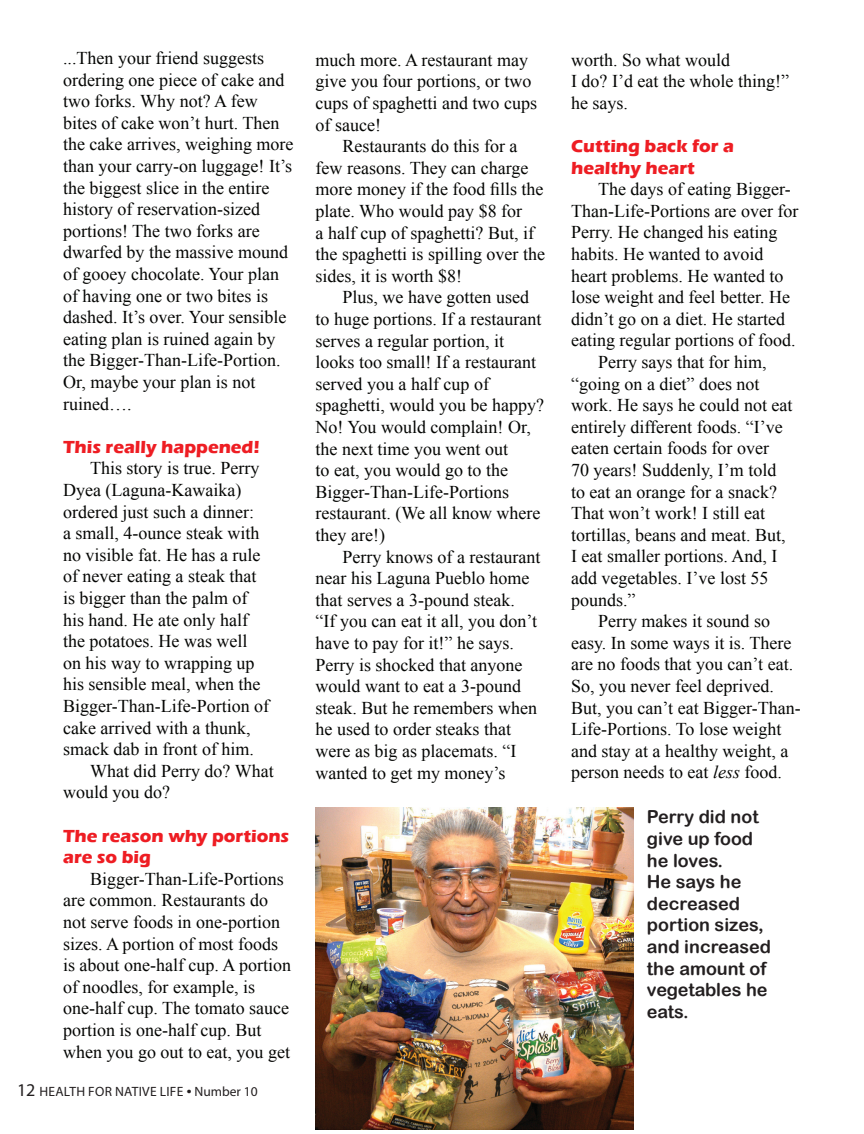
<style>
.page{position:relative;width:864px;height:1134px;background:#fff}
.page>*{position:absolute;margin:0;border:0;box-sizing:border-box;transform-origin:0 0}
.t1{font:18px/21.6px "Times New Roman";color:#040503}
.t2{font:18px/21.6px "Arial Rounded MT Bold";color:#231f20}
.t3{font:700 18px/21.6px "Eras ITC";color:#ee1d23}
.t4{font:13.5px "Myriad Pro";letter-spacing:.02em;color:#231f20}
.s1{font-size:18px}
.s2{font-family:"Times New Roman";font-weight:700}
.s3{font-style:italic}
</style>
<div class="page">
<img style="left:315px;top:807px;width:319px;height:322px">
<p class="t1" style="left:63px;top:47px;width:232px">...Then your friend suggests ordering one piece of cake and two forks. Why not? A few bites of cake won’t hurt. Then the cake arrives, weighing more than your carry-on luggage! It’s the biggest slice in the entire history of reservation-sized portions! The two forks are dwarfed by the massive mound of gooey chocolate. Your plan of having one or two bites is dashed. It’s over. Your sensible eating plan is ruined again by the Bigger-Than-Life-Portion.<br>Or, maybe your plan is not ruined….</p>
<h4 class="t3" style="left:63px;top:436px;width:198px">This really happened!</h4>
<p class="t1" style="left:63px;top:457px;width:208px;text-indent:27px">This story is true. Perry<br>Dyea (Laguna-Kawaika) ordered just such a dinner:<br>a small, 4-ounce steak with no visible fat. He has a rule of never eating a steak that is bigger than the palm of his hand. He ate only half the potatoes. He was well on his way to wrapping up his sensible meal, when the<br>Bigger-Than-Life-Portion of cake arrived with a thunk, smack dab in front of him.</p>
<p class="t1" style="left:63px;top:760px;width:212px;text-indent:27px">What did Perry do? What would you do?</p>
<h4 class="t3" style="left:63px;top:825px;width:228px">The reason why portions are so big</h4>
<p class="t1" style="left:63px;top:868px;width:229px;text-indent:27px">Bigger-Than-Life-Portions are common. Restaurants do not serve foods in one-portion sizes. A portion of most foods is about one-half cup. A portion of noodles, for example, is one-half cup. The tomato sauce portion is one-half cup. But when you go out to eat, you get</p>
<p class="t4" style="left:17px;top:1083px;width:242px"><span class="s1">12</span> HEALTH FOR NATIVE LIFE <span class="s2">•</span> NUMBER 10</p>
<p class="t1" style="left:316px;top:49px;width:223px">much more. A restaurant may give you four portions, or two cups of spaghetti and two cups of sauce!</p>
<p class="t1" style="left:316px;top:135px;width:231px;text-indent:27px">Restaurants do this for a few reasons. They can charge more money if the food fills the plate. Who would pay $8 for<br>a half cup of spaghetti? But, if the spaghetti is spilling over the sides, it is worth $8!</p>
<p class="t1" style="left:316px;top:286px;width:230px;text-indent:27px">Plus, we have gotten used to huge portions. If a restaurant serves a regular portion, it looks too small! If a restaurant served you a half cup of spaghetti, would you be happy?<br>No! You would complain! Or, the next time you went out<br>to eat, you would go to the<br>Bigger-Than-Life-Portions restaurant. (We all know where they are!)</p>
<p class="t1" style="left:316px;top:546px;width:226px;text-indent:27px">Perry knows of a restaurant near his Laguna Pueblo home that serves a 3-pound steak.<br>“If you can eat it all, you don’t have to pay for it!” he says.<br>Perry is shocked that anyone would want to eat a 3-pound steak. But he remembers when he used to order steaks that were as big as placemats. “I wanted to get my money’s</p>
<p class="t1" style="left:571px;top:48px;width:219px">worth. So what would<br>I do? I’d eat the whole thing!” he says.</p>
<h4 class="t3" style="left:571px;top:135px;width:164px">Cutting back for a healthy heart</h4>
<p class="t1" style="left:571px;top:178px;width:229px;text-indent:27px">The days of eating Bigger-<br>Than-Life-Portions are over for<br>Perry. He changed his eating habits. He wanted to avoid heart problems. He wanted to lose weight and feel better. He didn’t go on a diet. He started eating regular portions of food.</p>
<p class="t1" style="left:571px;top:351px;width:223px;text-indent:27px">Perry says that for him, “going on a diet” does not work. He says he could not eat entirely different foods. “I’ve eaten certain foods for over<br>70 years! Suddenly, I’m told to eat an orange for a snack?<br>That won’t work! I still eat tortillas, beans and meat. But,<br>I eat smaller portions. And, I add vegetables. I’ve lost 55 pounds.”</p>
<p class="t1" style="left:571px;top:610px;width:231px;text-indent:27px">Perry makes it sound so easy. In some ways it is. There are no foods that you can’t eat.<br>So, you never feel deprived.<br>But, you can’t eat Bigger-Than-<br>Life-Portions. To lose weight and stay at a healthy weight, a person needs to eat <span class="s3">less</span> food.</p>
<p class="t2" style="left:647px;top:806px;width:126px">Perry did not give up food he loves.<br>He says he decreased portion sizes, and increased the amount of vegetables he eats.</p>
</div>
